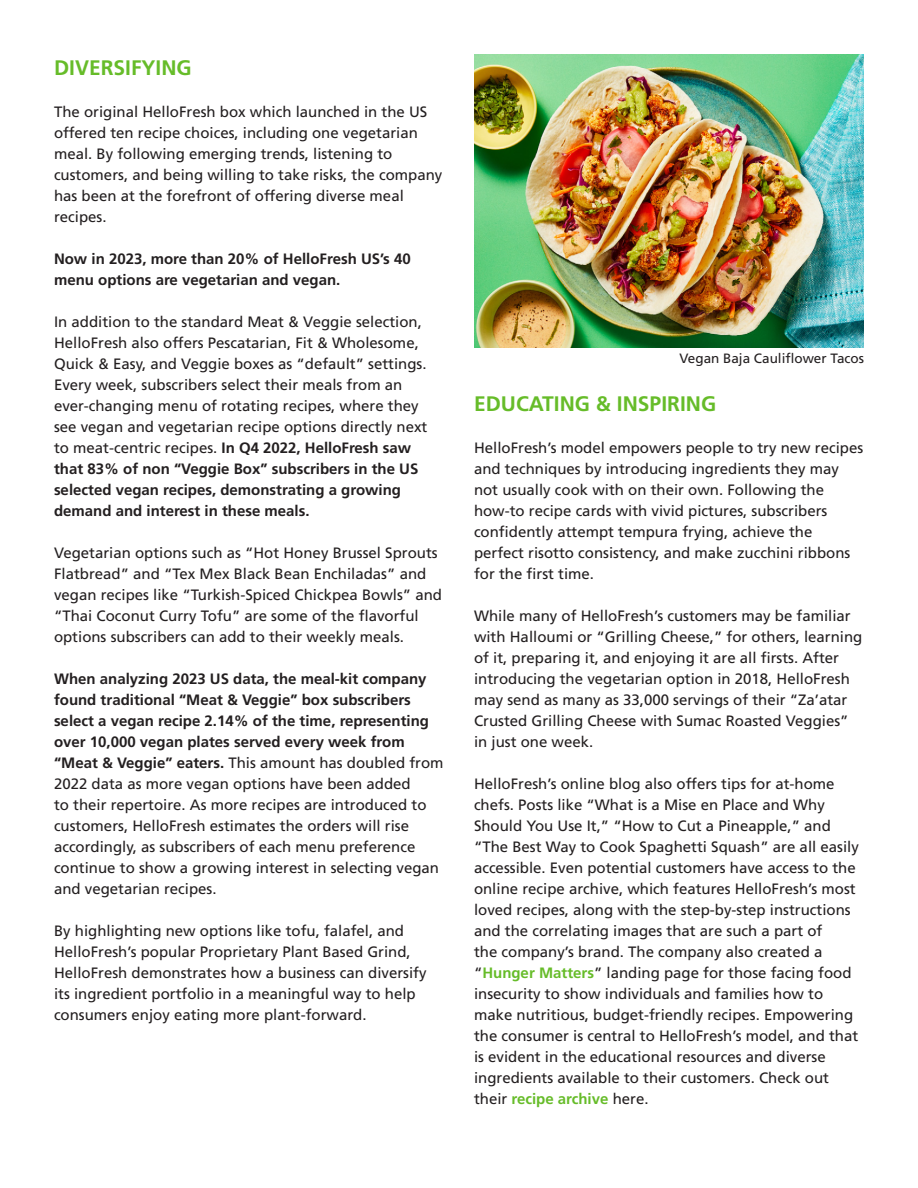
<style>
.page{position:relative;width:918px;height:1188px;background:#fff}
.page>*{position:absolute;margin:0;border:0;box-sizing:border-box;transform-origin:0 0}
.t1{font:700 21px "Frutiger LT Com";color:#66bc29}
.t2{font:15px/21px "Frutiger LT Com";color:#231f20}
.t3{font:700 15px/21px "Frutiger LT Com";color:#231f20}
.t4{font:13.5px "Frutiger LT Com";color:#231f20}
.s1{font-weight:700}
.s2{font-weight:700;color:#66bc29}
</style>
<div class="page">
<img style="left:474px;top:54px;width:390px;height:294px">
<h1 class="t1" style="left:54px;top:55px;width:139px">DIVERSIFYING</h1>
<p class="t2" style="left:54px;top:101px;width:390px">The original HelloFresh box which launched in the US offered ten recipe choices, including one vegetarian meal. By following emerging trends, listening to customers, and being willing to take risks, the company has been at the forefront of offering diverse meal recipes.</p>
<p class="t3" style="left:54px;top:248px;width:358px">Now in 2023, more than 20% of HelloFresh US’s 40 menu options are vegetarian and vegan.</p>
<p class="t2" style="left:54px;top:311px;width:375px">In addition to the standard Meat &amp; Veggie selection, HelloFresh also offers Pescatarian, Fit &amp; Wholesome, Quick &amp; Easy, and Veggie boxes as “default” settings.<br>Every week, subscribers select their meals from an ever-changing menu of rotating recipes, where they see vegan and vegetarian recipe options directly next to meat-centric recipes. <span class="s1">In Q4 2022, HelloFresh saw that 83% of non “Veggie Box” subscribers in the US selected vegan recipes, demonstrating a growing demand and interest in these meals.</span></p>
<p class="t2" style="left:54px;top:542px;width:390px">Vegetarian options such as “Hot Honey Brussel Sprouts Flatbread” and “Tex Mex Black Bean Enchiladas” and vegan recipes like “Turkish-Spiced Chickpea Bowls” and “Thai Coconut Curry Tofu” are some of the flavorful options subscribers can add to their weekly meals.</p>
<p class="t2" style="left:54px;top:668px;width:391px"><span class="s1">When analyzing 2023 US data, the meal-kit company found traditional “Meat &amp; Veggie” box subscribers select a vegan recipe 2.14% of the time, representing over 10,000 vegan plates served every week from “Meat &amp; Veggie” eaters.</span> This amount has doubled from 2022 data as more vegan options have been added<br>to their repertoire. As more recipes are introduced to customers, HelloFresh estimates the orders will rise accordingly, as subscribers of each menu preference continue to show a growing interest in selecting vegan and vegetarian recipes.</p>
<p class="t2" style="left:54px;top:920px;width:374px">By highlighting new options like tofu, falafel, and HelloFresh’s popular Proprietary Plant Based Grind, HelloFresh demonstrates how a business can diversify its ingredient portfolio in a meaningful way to help consumers enjoy eating more plant-forward.</p>
<p class="t4" style="left:679px;top:350px;width:186px">Vegan Baja Cauliflower Tacos</p>
<h1 class="t1" style="left:474px;top:391px;width:244px">EDUCATING &amp; INSPIRING</h1>
<p class="t2" style="left:474px;top:437px;width:391px">HelloFresh’s model empowers people to try new recipes and techniques by introducing ingredients they may not usually cook with on their own. Following the how-to recipe cards with vivid pictures, subscribers confidently attempt tempura frying, achieve the perfect risotto consistency, and make zucchini ribbons for the first time.</p>
<p class="t2" style="left:474px;top:605px;width:390px">While many of HelloFresh’s customers may be familiar with Halloumi or “Grilling Cheese,” for others, learning of it, preparing it, and enjoying it are all firsts. After introducing the vegetarian option in 2018, HelloFresh may send as many as 33,000 servings of their “Za’atar Crusted Grilling Cheese with Sumac Roasted Veggies” in just one week.</p>
<p class="t2" style="left:474px;top:773px;width:386px">HelloFresh’s online blog also offers tips for at-home chefs. Posts like “What is a Mise en Place and Why Should You Use It,” “How to Cut a Pineapple,” and “The Best Way to Cook Spaghetti Squash” are all easily accessible. Even potential customers have access to the online recipe archive, which features HelloFresh’s most loved recipes, along with the step-by-step instructions and the correlating images that are such a part of<br>the company’s brand. The company also created a “<span class="s2">Hunger Matters</span>” landing page for those facing food insecurity to show individuals and families how to make nutritious, budget-friendly recipes. Empowering the consumer is central to HelloFresh’s model, and that is evident in the educational resources and diverse ingredients available to their customers. Check out their <span class="s2">recipe archive</span> here.</p>
</div>
